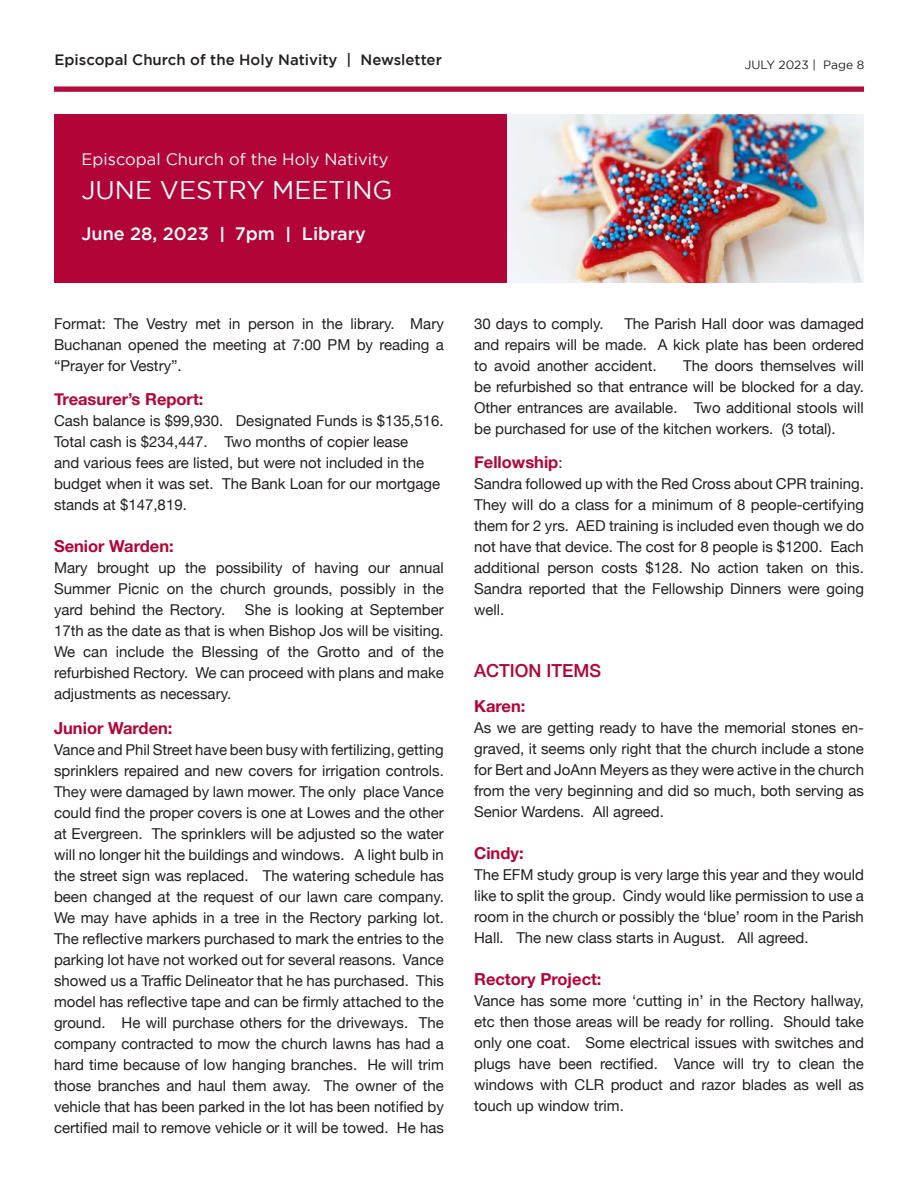
<style>
.page{position:relative;width:918px;height:1188px;background:#fff}
.page>*{position:absolute;margin:0;border:0;box-sizing:border-box;transform-origin:0 0}
.t1{font:25.5px "Gotham";color:#fff}
.t2{font:500 18px "Gotham";color:#fff}
.t3{font:500 18px "Helvetica Neue";color:#b30437}
.t4{font:700 16.5px "Helvetica Neue";color:#b30437}
.t5{font:16.5px "Gotham";color:#fff}
.t6{font:15px/21px "Helvetica Neue";color:#231f20;text-align:justify}
.t7{font:500 15px "Gotham";color:#231f20}
.t8{font:12px "Gotham";color:#231f20}
.s1{font-weight:700;font-size:16.5px}
.s2{font-weight:400;font-size:15px;color:#231f20}
</style>
<div class="page">
<svg style="left:54px;top:86px;width:810px;height:6px;background:#bd2652"></svg>
<img style="left:507px;top:114px;width:357px;height:169px">
<div style="left:54px;top:114px;width:453px;height:169px;background:#b30437"></div>
<p class="t7" style="left:55px;top:51px;width:389px">Episcopal Church of the Holy Nativity | Newsletter</p>
<p class="t8" style="left:745px;top:58px;width:121px">JULY 2023 | Page 8</p>
<p class="t5" style="left:82px;top:150px;width:308px">Episcopal Church of the Holy Nativity</p>
<p class="t1" style="left:82px;top:176px;width:313px">JUNE VESTRY MEETING</p>
<p class="t2" style="left:82px;top:223px;width:286px">June 28, 2023 <span class="s1">|</span> 7pm <span class="s1">|</span> Library</p>
<p class="t6" style="left:54px;top:314px;width:391px">Format: The Vestry met in person in the library. Mary Buchanan opened the meeting at 7:00 PM by reading a “Prayer for Vestry”.</p>
<p class="t4" style="left:54px;top:386px;width:151px">Treasurer’s Report:</p>
<p class="t6" style="left:54px;top:411px;width:391px;text-align:left">Cash balance is $99,930. Designated Funds is $135,516.<br>Total cash is $234,447. Two months of copier lease<br>and various fees are listed, but were not included in the budget when it was set. The Bank Loan for our mortgage stands at $147,819.</p>
<p class="t4" style="left:54px;top:533px;width:121px">Senior Warden:</p>
<p class="t6" style="left:54px;top:558px;width:391px">Mary brought up the possibility of having our annual Summer Picnic on the church grounds, possibly in the yard behind the Rectory.</p>
<p class="t6" style="left:54px;top:600px;width:391px;text-indent:191px">She is looking at September 17th as the date as that is when Bishop Jos will be visiting.<br>We can include the Blessing of the Grotto and of the refurbished Rectory. We can proceed with plans and make adjustments as necessary.</p>
<p class="t4" style="left:54px;top:715px;width:120px">Junior Warden:</p>
<p class="t6" style="left:54px;top:740px;width:391px">Vance and Phil Street have been busy with fertilizing, getting sprinklers repaired and new covers for irrigation controls.<br>They were damaged by lawn mower. The only place Vance could find the proper covers is one at Lowes and the other at Evergreen. The sprinklers will be adjusted so the water will no longer hit the buildings and windows. A light bulb in the street sign was replaced. The watering schedule has been changed at the request of our lawn care company.<br>We may have aphids in a tree in the Rectory parking lot.<br>The reflective markers purchased to mark the entries to the parking lot have not worked out for several reasons. Vance showed us a Traffic Delineator that he has purchased. This model has reflective tape and can be firmly attached to the ground. He will purchase others for the driveways. The company contracted to mow the church lawns has had a hard time because of low hanging branches. He will trim those branches and haul them away. The owner of the vehicle that has been parked in the lot has been notified by certified mail to remove vehicle or it will be towed. He has</p>
<p class="t6" style="left:474px;top:314px;width:391px;text-indent:150px">The Parish Hall door was damaged and repairs will be made. A kick plate has been ordered to avoid another accident.</p>
<p class="t6" style="left:474px;top:314px;width:131px">30 days to comply.</p>
<p class="t6" style="left:474px;top:356px;width:391px;text-indent:209px">The doors themselves will be refurbished so that entrance will be blocked for a day.<br>Other entrances are available. Two additional stools will be purchased for use of the kitchen workers. (3 total).</p>
<p class="t4" style="left:474px;top:449px;width:90px">Fellowship<span class="s2">:</span></p>
<p class="t6" style="left:474px;top:474px;width:391px">Sandra followed up with the Red Cross about CPR training.<br>They will do a class for a minimum of 8 people-certifying them for 2 yrs. AED training is included even though we do not have that device. The cost for 8 people is $1200. Each additional person costs $128. No action taken on this.<br>Sandra reported that the Fellowship Dinners were going well.</p>
<p class="t3" style="left:474px;top:657px;width:129px">ACTION ITEMS</p>
<p class="t4" style="left:474px;top:693px;width:53px">Karen:</p>
<p class="t6" style="left:474px;top:718px;width:391px">As we are getting ready to have the memorial stones en&shy;graved, it seems only right that the church include a stone for Bert and JoAnn Meyers as they were active in the church from the very beginning and did so much, both serving as Senior Wardens. All agreed.</p>
<p class="t4" style="left:474px;top:840px;width:51px">Cindy:</p>
<p class="t6" style="left:474px;top:865px;width:391px">The EFM study group is very large this year and they would like to split the group. Cindy would like permission to use a room in the church or possibly the ‘blue’ room in the Parish Hall. The new class starts in August. All agreed.</p>
<p class="t4" style="left:474px;top:966px;width:129px">Rectory Project:</p>
<p class="t6" style="left:474px;top:991px;width:391px">Vance has some more ‘cutting in’ in the Rectory hallway, etc then those areas will be ready for rolling. Should take only one coat. Some electrical issues with switches and plugs have been rectified. Vance will try to clean the windows with CLR product and razor blades as well as touch up window trim.</p>
</div>
